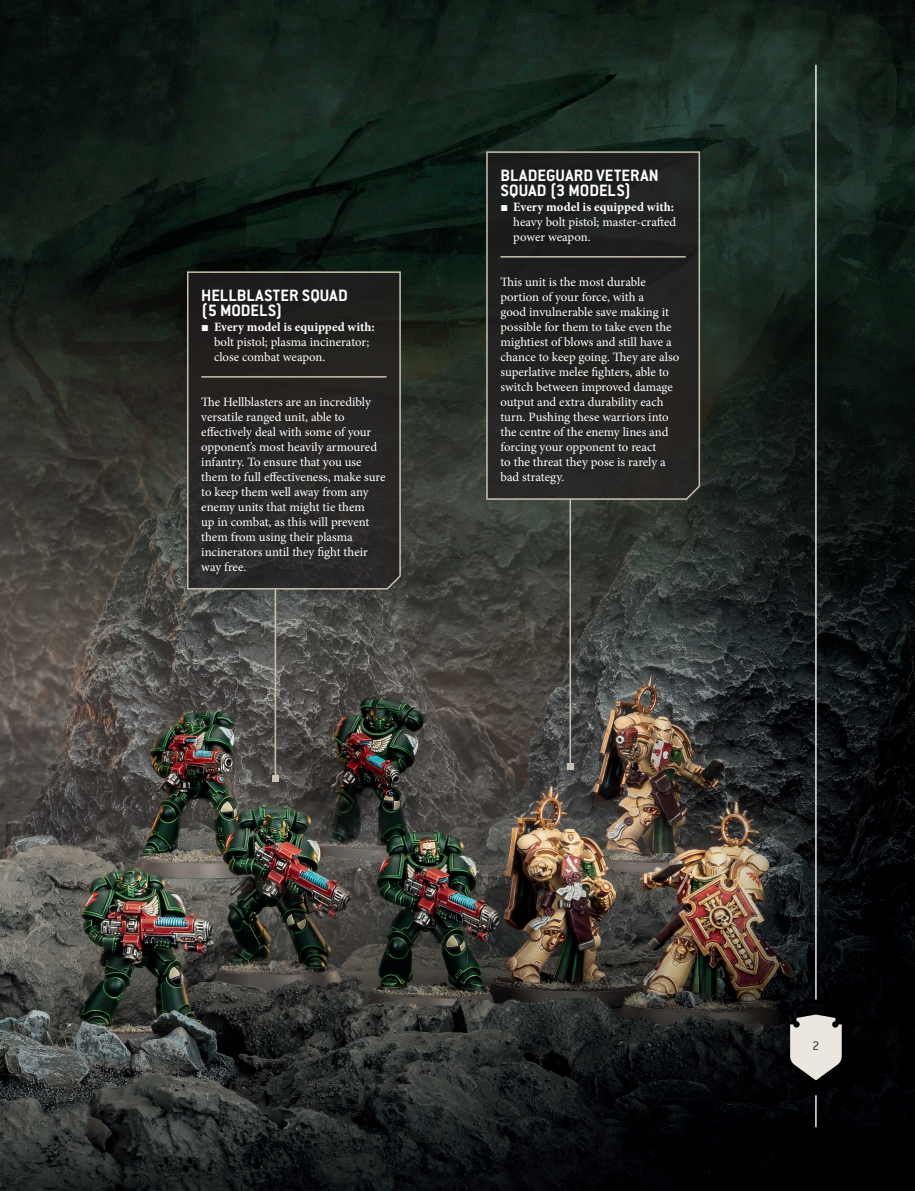
<style>
.page{position:relative;width:915px;height:1191px;background:#fff}
.page>*{position:absolute;margin:0;border:0;box-sizing:border-box;transform-origin:0 0}
.t1{font:700 18px/15px "Conduit ITC Std";letter-spacing:.01em;color:#fff}
.t2{font:300 13.5px "Conduit ITC Std";color:#231f20}
.t3{font:12.75px/15px "Minion Pro";letter-spacing:-.005em;color:#fff}
.s1{font-family:"Arial"}
.s2{font-weight:700}
</style>
<div class="page">
<img style="left:0;top:0;width:914px;height:256px">
<img style="left:0;top:256px;width:914px;height:935px">
<svg style="left:186px;top:271px;width:215px;height:319px;background:#2a2826"></svg>
<svg style="left:485px;top:151px;width:215px;height:349px;background:#262624"></svg>
<hr style="left:274px;top:589px;width:2px;height:189px;background:#cac2ae">
<svg style="left:272px;top:775px;width:6px;height:6px"></svg>
<hr style="left:569px;top:499px;width:2px;height:267px;background:#cac2ae">
<svg style="left:567px;top:763px;width:6px;height:6px"></svg>
<hr style="left:814px;top:65px;width:2px;height:934px;background:#ebe7df">
<hr style="left:814px;top:1095px;width:2px;height:32px;background:#ebe7df">
<svg style="left:789px;top:1014px;width:52px;height:66px;background:#b5b2ac"></svg>
<h1 class="t1" style="left:201px;top:288px;width:148px">HELLBLASTER SQUAD (5 MODELS)</h1>
<p class="t3" style="left:214px;top:320px;width:162px;text-indent:-13px"><span class="s1">■</span> <span class="s2">Every model is equipped with: </span>bolt pistol; plasma incinerator; close combat weapon.</p>
<p class="t3" style="left:201px;top:395px;width:186px">The Hellblasters are an incredibly versatile ranged unit, able to effectively deal with some of your opponent’s most heavily armoured infantry. To ensure that you use them to full effectiveness, make sure to keep them well away from any enemy units that might tie them<br>up in combat, as this will prevent them from using their plasma incinerators until they fight their way free.</p>
<h1 class="t1" style="left:500px;top:168px;width:160px">BLADEGUARD VETERAN<br>SQUAD (3 MODELS)</h1>
<p class="t3" style="left:513px;top:200px;width:164px;text-indent:-13px"><span class="s1">■</span> <span class="s2">Every model is equipped with: </span>heavy bolt pistol; master-crafted power weapon.</p>
<p class="t3" style="left:500px;top:275px;width:180px">This unit is the most durable portion of your force, with a<br>good invulnerable save making it possible for them to take even the mightiest of blows and still have a chance to keep going. They are also superlative melee fighters, able to switch between improved damage output and extra durability each turn. Pushing these warriors into the centre of the enemy lines and forcing your opponent to react<br>to the threat they pose is rarely a bad strategy.</p>
<p class="t2" style="left:812px;top:1037px;width:8px">2</p>
</div>
